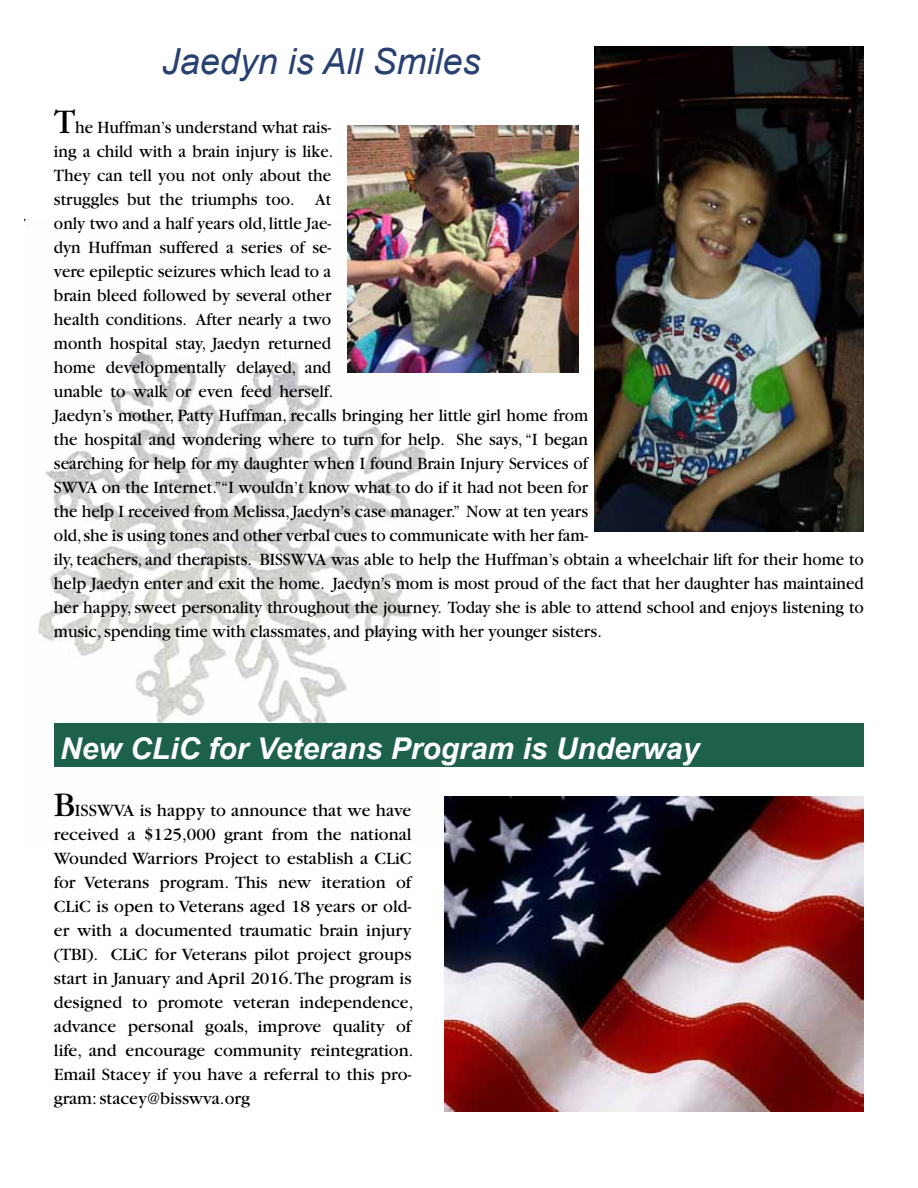
<style>
.page{position:relative;width:918px;height:1188px;background:#fff}
.page>*{position:absolute;margin:0;border:0;box-sizing:border-box;transform-origin:0 0}
.t1{font:italic 36px "Arial";color:#294171}
.t2{font:italic 700 30px "Arial";color:#fff}
.t3{font:18px/24px "Garamond";color:#000;scale:.95 1}
.t4{font:18px/24px "Garamond";color:#000}
.s1{font-size:36px}
</style>
<div class="page">
<img style="left:25px;top:219px;width:419px;height:504px">
<img style="left:348px;top:125px;width:230px;height:247px">
<img style="left:595px;top:47px;width:269px;height:484px">
<div style="left:54px;top:723px;width:810px;height:44px;background:#1d614d"></div>
<img style="left:444px;top:796px;width:420px;height:315px">
<h1 class="t1" style="left:162px;top:38px;width:320px">Jaedyn is All Smiles</h1>
<p class="t3" style="left:54px;top:116px;width:854px"><span class="s1">T</span>he Huffman’s understand what rais-<br>ing a child with a brain injury is like.<br>They can tell you not only about the<br>struggles but the triumphs too. At<br>only two and a half years old, little Jae-<br>dyn Huffman suffered a series of se-<br>vere epileptic seizures which lead to a<br>brain bleed followed by several other<br>health conditions. After nearly a two<br>month hospital stay, Jaedyn returned<br>home developmentally delayed, and<br>unable to walk or even feed herself.<br>Jaedyn’s mother, Patty Huffman, recalls bringing her little girl home from<br>the hospital and wondering where to turn for help. She says, “I began<br>searching for help for my daughter when I found Brain Injury Services of<br>SWVA on the Internet.” “I wouldn’t know what to do if it had not been for<br>the help I received from Melissa, Jaedyn’s case manager.” Now at ten years<br>old, she is using tones and other verbal cues to communicate with her fam-<br>ily, teachers, and therapists. BISSWVA was able to help the Huffman’s obtain a wheelchair lift for their home to help Jaedyn enter and exit the home. Jaedyn’s mom is most proud of the fact that her daughter has maintained her happy, sweet personality throughout the journey. Today she is able to attend school and enjoys listening to music, spending time with classmates, and playing with her younger sisters.</p>
<h2 class="t2" style="left:60px;top:728px;width:641px">New CLiC for Veterans Program is Underway</h2>
<p class="t4" style="left:54px;top:799px;width:361px"><span class="s1">B</span>ISSWVA is happy to announce that we have received a $125,000 grant from the national Wounded Warriors Project to establish a CLiC for Veterans program. This new iteration of CLiC is open to Veterans aged 18 years or old&shy;er with a documented traumatic brain injury (TBI). CLiC for Veterans pilot project groups start in January and April 2016.The program is designed to promote veteran independence, advance personal goals, improve quality of life, and encourage community reintegration.<br>Email Stacey if you have a referral to this pro&shy;gram: stacey@bisswva.org</p>
</div>
